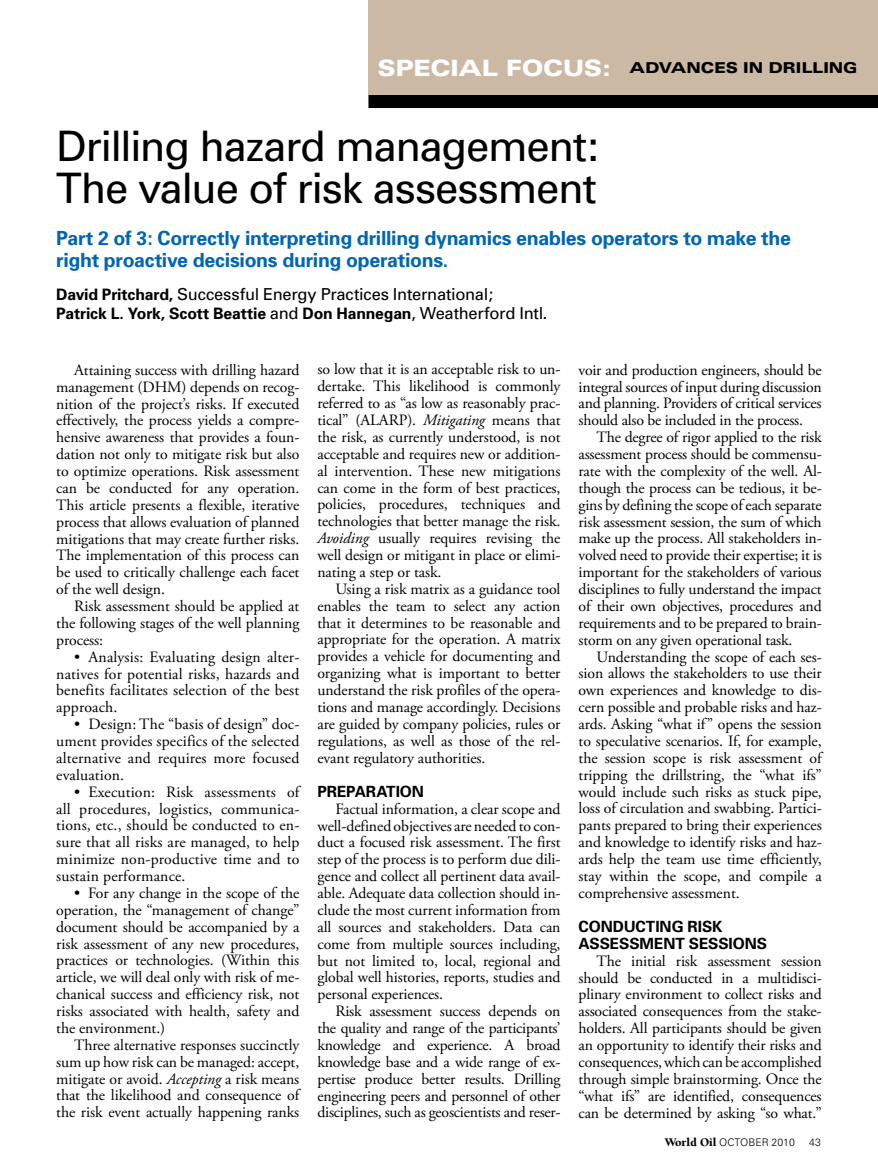
<style>
.page{position:relative;width:878px;height:1175px;background:#fff}
.page>*{position:absolute;margin:0;border:0;box-sizing:border-box;transform-origin:0 0}
.t1{font:42px/42px "Univers";letter-spacing:-.03em;color:#000}
.t2{font:900 expanded 22.5px "Univers";color:#fff}
.t3{font:700 19.5px/22.5px "Univers";letter-spacing:-.015em;color:#0066b3}
.t4{font:16.5px "Univers";letter-spacing:-.015em;color:#000}
.t5{font:15.75px/16.8px "Adobe Garamond Pro";letter-spacing:-.005em;color:#000;text-align:justify}
.t6{font:700 15.75px "Univers";letter-spacing:-.01em;color:#000}
.t7{font:700 15.45px/16.8px "Univers";letter-spacing:-.005em;color:#000}
.t8{font:900 expanded 15px "Univers";letter-spacing:-.005em;color:#000}
.t9{font:300 10.5px "Univers";letter-spacing:-.005em;color:#000}
.s1{font-size:22.5px;color:#fff}
.s2{font-weight:700;font-size:15.75px}
.s3{font-weight:400;font-size:16.5px}
.s4{font-style:italic}
.s5{font-family:"Berkeley";font-weight:900;font-size:12px}
</style>
<div class="page">
<div style="left:368px;top:94px;width:510px;height:14px;background:#000"></div>
<div style="left:368px;top:0;width:510px;height:94px;background:#cbb9a4"></div>
<h2 class="t2" style="left:377px;top:55px;width:54px">SPECIAL</h2>
<p class="t8" style="left:506px;top:59px;width:353px"><span class="s1">FOCUS:</span> ADVANCES IN DRILLING</p>
<h1 class="t1" style="left:56px;top:125px;width:544px">Drilling hazard management:<br>The value of risk assessment</h1>
<p class="t3" style="left:56px;top:226px;width:736px">Part 2 of 3: Correctly interpreting drilling dynamics enables operators to make the right proactive decisions during operations.</p>
<p class="t4" style="left:56px;top:284px;width:438px"><span class="s2">David Pritchard,</span> Successful Energy Practices International;</p>
<p class="t6" style="left:56px;top:304px;width:492px">Patrick L. York, Scott Beattie <span class="s3">and</span> Don Hannegan<span class="s3">, Weatherford Intl.</span></p>
<p class="t5" style="left:56px;top:362px;width:245px;text-indent:18px">Attaining success with drilling hazard management (DHM) depends on recog&shy;nition of the project’s risks. If executed effectively, the process yields a compre&shy;hensive awareness that provides a foun&shy;dation not only to mitigate risk but also to optimize operations. Risk assessment can be conducted for any operation.<br>This article presents a flexible, iterative process that allows evaluation of planned mitigations that may create further risks.<br>The implementation of this process can be used to critically challenge each facet of the well design.</p>
<p class="t5" style="left:56px;top:598px;width:245px;text-indent:18px">Risk assessment should be applied at the following stages of the well planning process:</p>
<p class="t5" style="left:56px;top:649px;width:245px;text-indent:18px">• Analysis: Evaluating design alter&shy;natives for potential risks, hazards and benefits facilitates selection of the best approach.</p>
<p class="t5" style="left:56px;top:716px;width:245px;text-indent:18px">• Design: The “basis of design” doc&shy;ument provides specifics of the selected alternative and requires more focused evaluation.</p>
<p class="t5" style="left:56px;top:783px;width:245px;text-indent:18px">• Execution: Risk assessments of all procedures, logistics, communica&shy;tions, etc., should be conducted to en&shy;sure that all risks are managed, to help minimize non-productive time and to sustain performance.</p>
<p class="t5" style="left:56px;top:885px;width:245px;text-indent:18px">• For any change in the scope of the operation, the “management of change” document should be accompanied by a risk assessment of any new procedures, practices or technologies. (Within this article, we will deal only with risk of me&shy;chanical success and efficiency risk, not risks associated with health, safety and the environment.)</p>
<p class="t5" style="left:56px;top:1037px;width:245px;text-indent:18px">Three alternative responses succinctly sum up how risk can be managed: accept, mitigate or avoid. <span class="s4">Accepting</span> a risk means that the likelihood and consequence of the risk event actually happening ranks</p>
<p class="t5" style="left:317px;top:361px;width:245px">so low that it is an acceptable risk to un&shy;dertake. This likelihood is commonly referred to as “as low as reasonably prac&shy;tical” (ALARP). <span class="s4">Mitigating</span> means that the risk, as currently understood, is not acceptable and requires new or addition&shy;al intervention. These new mitigations can come in the form of best practices, policies, procedures, techniques and technologies that better manage the risk.<br><span class="s4">Avoiding</span> usually requires revising the well design or mitigant in place or elimi&shy;nating a step or task.</p>
<p class="t5" style="left:317px;top:581px;width:245px;text-indent:18px">Using a risk matrix as a guidance tool enables the team to select any action that it determines to be reasonable and appropriate for the operation. A matrix provides a vehicle for documenting and organizing what is important to better understand the risk profiles of the opera&shy;tions and manage accordingly. Decisions are guided by company policies, rules or regulations, as well as those of the rel&shy;evant regulatory authorities.</p>
<p class="t7" style="left:317px;top:783px;width:108px">PREPARATION</p>
<p class="t5" style="left:317px;top:801px;width:245px;text-indent:18px">Factual information, a clear scope and well-defined objectives are needed to con&shy;duct a focused risk assessment. The first step of the process is to perform due dili&shy;gence and collect all pertinent data avail&shy;able. Adequate data collection should in&shy;clude the most current information from all sources and stakeholders. Data can come from multiple sources including, but not limited to, local, regional and global well histories, reports, studies and personal experiences.</p>
<p class="t5" style="left:317px;top:1003px;width:245px;text-indent:18px">Risk assessment success depends on the quality and range of the participants’ knowledge and experience. A broad knowledge base and a wide range of ex&shy;pertise produce better results. Drilling engineering peers and personnel of other disciplines, such as geoscientists and reser-</p>
<p class="t5" style="left:578px;top:362px;width:245px">voir and production engineers, should be integral sources of input during discussion and planning. Providers of critical services should also be included in the process.</p>
<p class="t5" style="left:578px;top:429px;width:245px;text-indent:18px">The degree of rigor applied to the risk assessment process should be commensu&shy;rate with the complexity of the well. Al&shy;though the process can be tedious, it be&shy;gins by defining the scope of each separate risk assessment session, the sum of which make up the process. All stakeholders in&shy;volved need to provide their expertise; it is important for the stakeholders of various disciplines to fully understand the impact of their own objectives, procedures and requirements and to be prepared to brain&shy;storm on any given operational task.</p>
<p class="t5" style="left:578px;top:648px;width:245px;text-indent:18px">Understanding the scope of each ses&shy;sion allows the stakeholders to use their own experiences and knowledge to dis&shy;cern possible and probable risks and haz&shy;ards. Asking “what if” opens the session to speculative scenarios. If, for example, the session scope is risk assessment of tripping the drillstring, the “what ifs” would include such risks as stuck pipe, loss of circulation and swabbing. Partici&shy;pants prepared to bring their experiences and knowledge to identify risks and haz&shy;ards help the team use time efficiently, stay within the scope, and compile a comprehensive assessment.</p>
<p class="t7" style="left:578px;top:918px;width:190px">CONDUCTING RISK<br>ASSESSMENT SESSIONS</p>
<p class="t5" style="left:578px;top:952px;width:245px;text-indent:18px">The initial risk assessment session should be conducted in a multidisci&shy;plinary environment to collect risks and associated consequences from the stake&shy;holders. All participants should be given an opportunity to identify their risks and consequences, which can be accomplished through simple brainstorming. Once the “what ifs” are identified, consequences can be determined by asking “so what.”</p>
<p class="t9" style="left:664px;top:1136px;width:132px"><span class="s5">World Oil</span> OCTOBER 2010</p>
<p class="t9" style="left:809px;top:1136px;width:13px">43</p>
</div>
